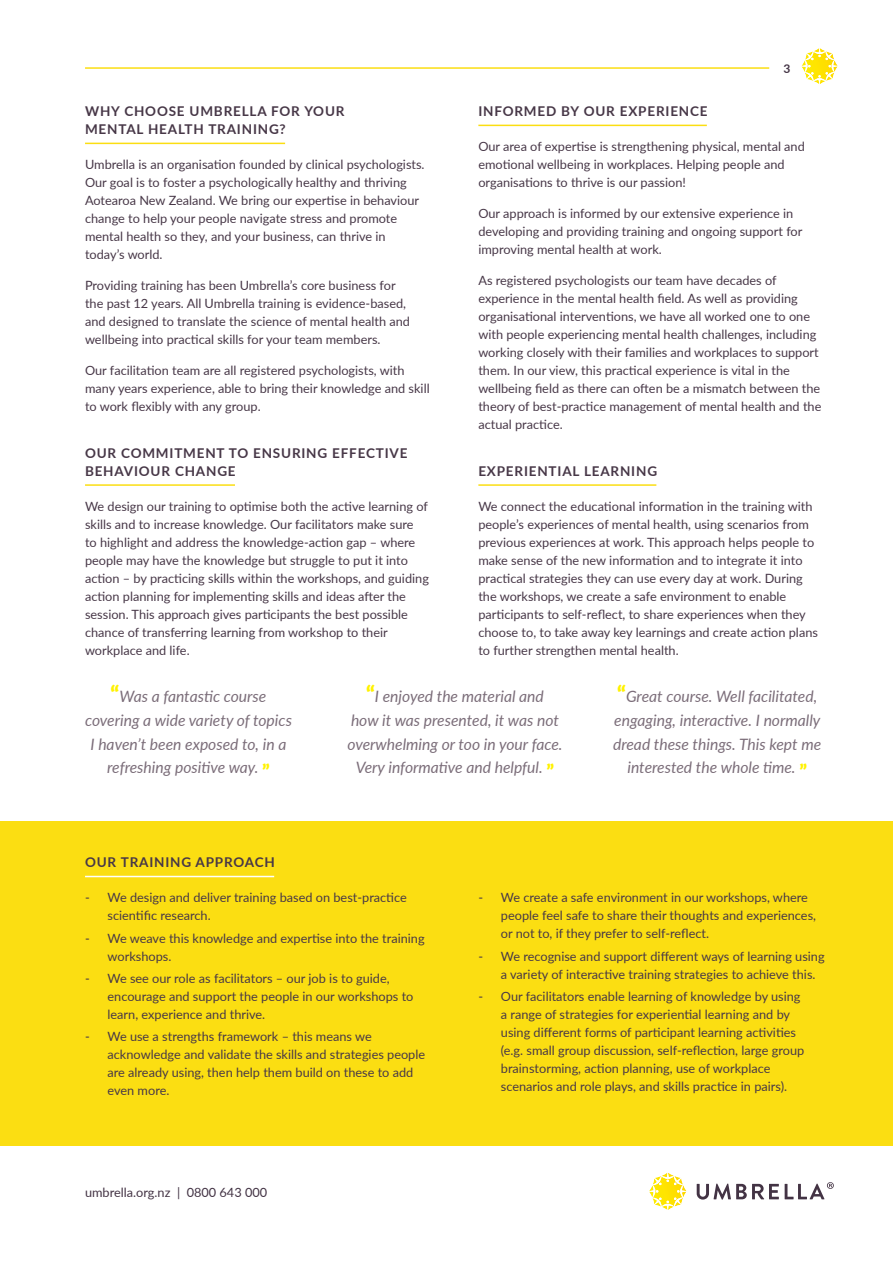
<style>
.page{position:relative;width:893px;height:1263px;background:#fff}
.page>*{position:absolute;margin:0;border:0;box-sizing:border-box;transform-origin:0 0}
.t1{font:italic 15.75px/23.5px "Lato";color:#7b6d79;text-align:center}
.t2{font:700 13.5px/18px "Lato";letter-spacing:.06em;color:#473747}
.t3{font:12.75px/18px "Lato";color:#473747}
.t4{font:12.75px "Lato";color:#433344}
.t5{font:700 12px "Lato";color:#433344}
.s1{font-weight:900;font-style:normal;font-size:21.9px;color:#fff200}
.s2{font-weight:900;font-style:normal;font-size:18.9px;color:#fff200}
</style>
<div class="page">
<svg style="left:649px;top:1173px;width:38px;height:37px"></svg>
<svg style="left:697px;top:1183px;width:82px;height:16px"></svg>
<svg style="left:785px;top:1182px;width:49px;height:17px"></svg>
<hr style="left:85px;top:143px;width:200px;height:1px;background:#fbde12">
<hr style="left:85px;top:484px;width:150px;height:2px;background:#fbde12">
<hr style="left:478px;top:125px;width:229px;height:1px;background:#fbde12">
<hr style="left:478px;top:484px;width:178px;height:2px;background:#fbde12">
<div style="left:0;top:821px;width:893px;height:325px;background:#fbde12"></div>
<hr style="left:85px;top:876px;width:189px;height:1px;background:#fff">
<hr style="left:85px;top:67px;width:684px;height:2px;background:#fbde12">
<svg style="left:801px;top:48px;width:37px;height:36px"></svg>
<p class="t2" style="left:85px;top:103px;width:261px">WHY CHOOSE UMBRELLA FOR YOUR<br>MENTAL HEALTH TRAINING?</p>
<p class="t3" style="left:85px;top:155px;width:341px">Umbrella is an organisation founded by clinical psychologists.<br>Our goal is to foster a psychologically healthy and thriving Aotearoa New Zealand. We bring our expertise in behaviour change to help your people navigate stress and promote mental health so they, and your business, can thrive in today’s world.</p>
<p class="t3" style="left:85px;top:276px;width:326px">Providing training has been Umbrella’s core business for the past 12 years. All Umbrella training is evidence-based, and designed to translate the science of mental health and wellbeing into practical skills for your team members.</p>
<p class="t3" style="left:85px;top:360px;width:346px">Our facilitation team are all registered psychologists, with many years experience, able to bring their knowledge and skill to work flexibly with any group.</p>
<p class="t2" style="left:85px;top:445px;width:324px">OUR COMMITMENT TO ENSURING EFFECTIVE<br>BEHAVIOUR CHANGE</p>
<p class="t3" style="left:85px;top:497px;width:345px">We design our training to optimise both the active learning of skills and to increase knowledge. Our facilitators make sure<br>to highlight and address the knowledge-action gap – where people may have the knowledge but struggle to put it into action – by practicing skills within the workshops, and guiding action planning for implementing skills and ideas after the session. This approach gives participants the best possible chance of transferring learning from workshop to their workplace and life.</p>
<p class="t5" style="left:783px;top:64px;width:8px">3</p>
<p class="t2" style="left:478px;top:103px;width:231px">INFORMED BY OUR EXPERIENCE</p>
<p class="t3" style="left:478px;top:137px;width:328px">Our area of expertise is strengthening physical, mental and emotional wellbeing in workplaces. Helping people and organisations to thrive is our passion!</p>
<p class="t3" style="left:478px;top:204px;width:326px">Our approach is informed by our extensive experience in developing and providing training and ongoing support for improving mental health at work.</p>
<p class="t3" style="left:478px;top:270px;width:345px">As registered psychologists our team have decades of experience in the mental health field. As well as providing organisational interventions, we have all worked one to one with people experiencing mental health challenges, including working closely with their families and workplaces to support them. In our view, this practical experience is vital in the wellbeing field as there can often be a mismatch between the theory of best-practice management of mental health and the actual practice.</p>
<p class="t2" style="left:478px;top:463px;width:180px">EXPERIENTIAL LEARNING</p>
<p class="t3" style="left:478px;top:497px;width:341px">We connect the educational information in the training with people’s experiences of mental health, using scenarios from previous experiences at work. This approach helps people to make sense of the new information and to integrate it into practical strategies they can use every day at work. During the workshops, we create a safe environment to enable participants to self-reflect, to share experiences when they choose to, to take away key learnings and create action plans to further strengthen mental health.</p>
<p class="t1" style="left:85px;top:684px;width:208px"><span class="s1">“</span>Was a fantastic course covering a wide variety of topics<br>I haven’t been exposed to, in a refreshing positive way. <span class="s2">”</span></p>
<p class="t1" style="left:613px;top:686px;width:210px"><span class="s1">“</span>Great course. Well facilitated, engaging, interactive. I normally dread these things. This kept me interested the whole time. <span class="s2">”</span></p>
<p class="t1" style="left:347px;top:686px;width:217px"><span class="s1">“</span>I enjoyed the material and<br>how it was presented, it was not overwhelming or too in your face.<br>Very informative and helpful. <span class="s2">”</span></p>
<p class="t2" style="left:85px;top:854px;width:191px">OUR TRAINING APPROACH</p>
<p class="t3" style="left:108px;top:888px;width:301px;text-indent:-23px">- We design and deliver training based on best-practice scientific research.</p>
<p class="t3" style="left:108px;top:928px;width:319px;text-indent:-23px">- We weave this knowledge and expertise into the training workshops.</p>
<p class="t3" style="left:108px;top:968px;width:307px;text-indent:-23px">- We see our role as facilitators – our job is to guide, encourage and support the people in our workshops to learn, experience and thrive.</p>
<p class="t3" style="left:108px;top:1027px;width:319px;text-indent:-23px">- We use a strengths framework – this means we acknowledge and validate the skills and strategies people are already using, then help them build on these to add even more.</p>
<p class="t4" style="left:85px;top:1187px;width:184px">umbrella.org.nz | 0800 643 000</p>
<p class="t3" style="left:501px;top:888px;width:317px;text-indent:-23px">- We create a safe environment in our workshops, where people feel safe to share their thoughts and experiences, or not to, if they prefer to self-reflect.</p>
<p class="t3" style="left:501px;top:946px;width:325px;text-indent:-23px">- We recognise and support different ways of learning using a variety of interactive training strategies to achieve this.</p>
<p class="t3" style="left:501px;top:987px;width:305px;text-indent:-23px">- Our facilitators enable learning of knowledge by using a range of strategies for experiential learning and by using different forms of participant learning activities (e.g. small group discussion, self-reflection, large group brainstorming, action planning, use of workplace scenarios and role plays, and skills practice in pairs).</p>
</div>
